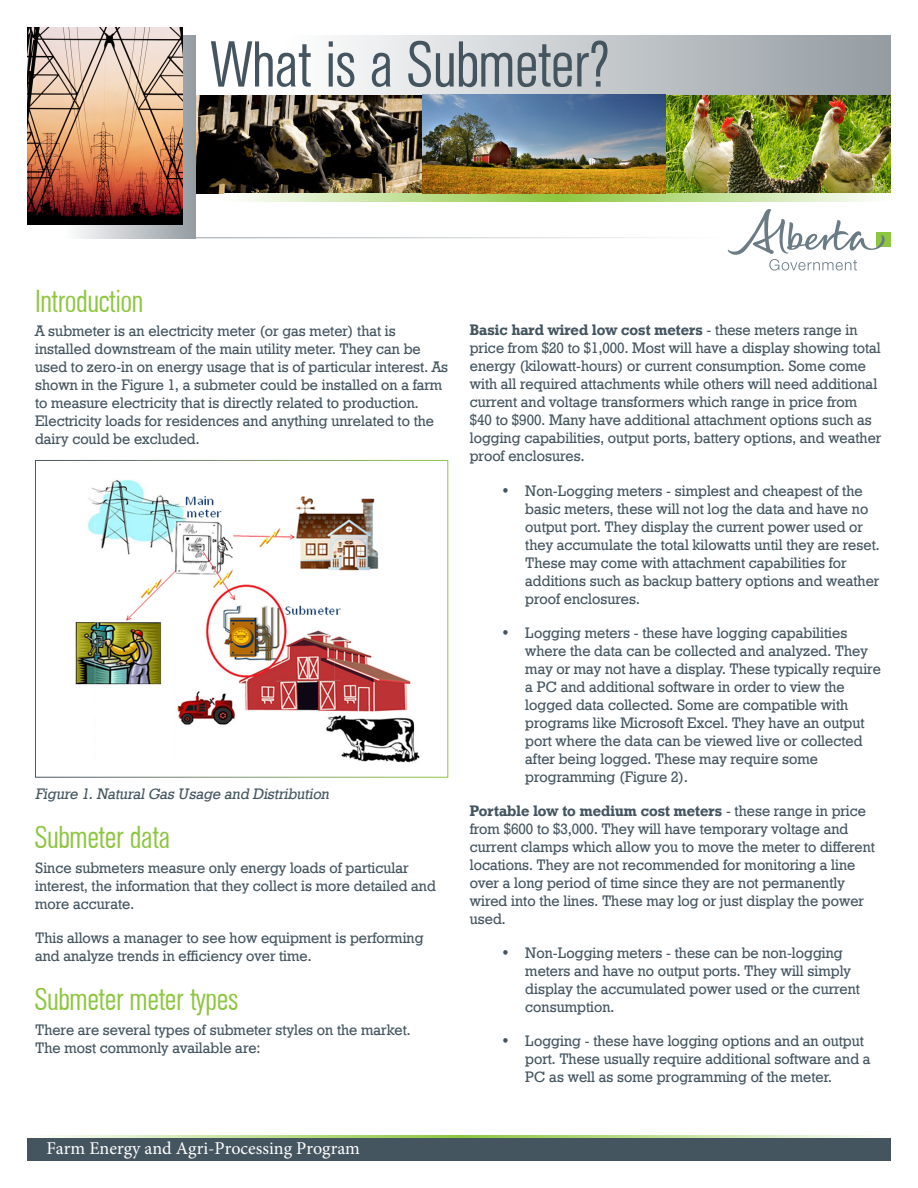
<style>
.page{position:relative;width:918px;height:1188px;background:#fff}
.page>*{position:absolute;margin:0;border:0;box-sizing:border-box;transform-origin:0 0}
.t1{font:64.5px "Agent C Light Normal";color:#455560}
.subtitle{font:31.5px "Agent C Light Normal";color:#8dc63f}
.t2{font:18px "Minion Pro";color:#fff}
.body_text{font:15px/18px "Geometric Slab 712 BT Medium A";color:#455560}
.subtitle-2{font:15px/18px "Geometric Slab 712 BT Medium A";color:#455560}
.text_under_figure_ta{font:italic 15px "Geometric Slab 712 BT Medium A";color:#455560}
.s1{font-family:"Geometric Slab 712 BT Bold A"}
</style>
<div class="page">
<svg style="left:48px;top:1135px;width:823px;height:3px;background:#c2e199"></svg>
<div style="left:27px;top:1138px;width:864px;height:23px;background:#455560"></div>
<img style="left:195px;top:94px;width:228px;height:100px">
<img style="left:665px;top:94px;width:226px;height:100px">
<svg style="left:241px;top:194px;width:634px;height:8px;background:#c2e199"></svg>
<div style="left:163px;top:35px;width:728px;height:59px;background:linear-gradient(to right,#fff,#959da3)"></div>
<div style="left:38px;top:35px;width:157px;height:203px;background:linear-gradient(to right,#fff,#979ea4)"></div>
<img style="left:27px;top:27px;width:156px;height:197px">
<div style="left:876px;top:232px;width:15px;height:15px;background:#8dc63f"></div>
<svg style="left:728px;top:209px;width:157px;height:62px"></svg>
<img style="left:423px;top:94px;width:242px;height:100px">
<img style="left:75px;top:479px;width:345px;height:284px">
<div style="left:35px;top:460px;width:413px;height:318px;border:1px solid #fff"></div>
<h1 class="t1" style="left:213px;top:29px;width:398px">What is a Submeter?</h1>
<p class="subtitle" style="left:35px;top:284px;width:110px">Introduction</p>
<p class="body_text" style="left:35px;top:322px;width:415px">A submeter is an electricity meter (or gas meter) that is installed downstream of the main utility meter. They can be used to zero-in on energy usage that is of particular interest. As shown in the Figure 1, a submeter could be installed on a farm to measure electricity that is directly related to production.<br>Electricity loads for residences and anything unrelated to the dairy could be excluded.</p>
<p class="text_under_figure_ta" style="left:35px;top:784px;width:299px">Figure 1.NaturalGas Usage and Distribution</p>
<p class="subtitle" style="left:35px;top:820px;width:137px">Submeter data</p>
<p class="body_text" style="left:35px;top:858px;width:402px">Since submeters measure only energy loads of particular interest, the information that they collect is more detailed and more accurate.</p>
<p class="body_text" style="left:35px;top:928px;width:390px">This allows a manager to see how equipment is performing and analyze trends in efficiency over time.</p>
<p class="subtitle" style="left:35px;top:982px;width:205px">Submeter meter types</p>
<p class="subtitle-2" style="left:35px;top:1020px;width:377px">There are several types of submeter styles on the market.<br>The most commonly available are:</p>
<p class="body_text" style="left:470px;top:321px;width:413px"><span class="s1">Basic hard wired low cost meters</span> - these meters range in price from $20 to $1,000. Most will have a display showing total energy (kilowatt-hours) or current consumption. Some come with all required attachments while others will need additional current and voltage transformers which range in price from $40 to $900. Many have additional attachment options such as logging capabilities, output ports, battery options, and weather proof enclosures.</p>
<p class="body_text" style="left:525px;top:481px;width:356px;text-indent:-24px">• Non-Logging meters - simplest and cheapest of the basic meters, these will not log the data and have no output port. They display the current power used or they accumulate the total kilowatts until they are reset.<br>These may come with attachment capabilities for additions such as backup battery options and weather proof enclosures.</p>
<p class="body_text" style="left:525px;top:623px;width:357px;text-indent:-24px">• Logging meters - these have logging capabilities where the data can be collected and analyzed. They may or may not have a display. These typically require a PC and additional software in order to view the logged data collected. Some are compatible with programs like Microsoft Excel. They have an output port where the data can be viewed live or collected after being logged. These may require some programming (Figure 2).</p>
<p class="body_text" style="left:470px;top:802px;width:407px"><span class="s1">Portable low to medium cost meters</span> - these range in price from $600 to $3,000. They will have temporary voltage and current clamps which allow you to move the meter to different locations. They are not recommended for monitoring a line over a long period of time since they are not permanently wired into the lines. These may log or just display the power used.</p>
<p class="body_text" style="left:525px;top:944px;width:336px;text-indent:-24px">• Non-Logging meters - these can be non-logging meters and have no output ports. They will simply display the accumulated power used or the current consumption.</p>
<p class="body_text" style="left:525px;top:1032px;width:347px;text-indent:-24px">• Logging - these have logging options and an output port. These usually require additional software and a<br>PC as well as some programming of the meter.</p>
<p class="t2" style="left:46px;top:1136px;width:315px">Farm Energy and Agri-Processing Program</p>
</div>
